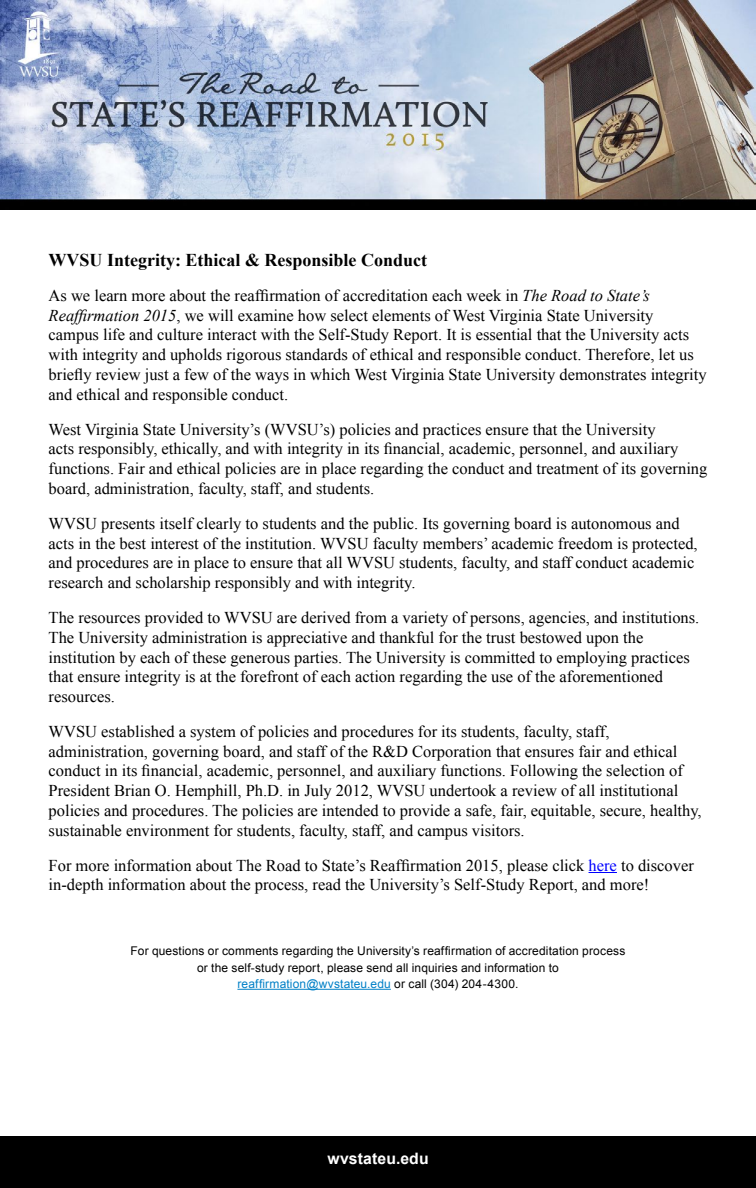
<style>
.page{position:relative;width:756px;height:1188px;background:#fff}
.page>*{position:absolute;margin:0;border:0;box-sizing:border-box;transform-origin:0 0}
.t1{font:700 18px "Times New Roman";color:#000}
.t2{font:16.5px/19.8px "Times New Roman";color:#000}
.t3{font:700 15.75px "Arial";letter-spacing:.005em;color:#fff}
.t4{font:12px/16.5px "Arial";letter-spacing:.01em;color:#000;text-align:center}
.s1{font-style:italic}
.s2{color:#00f}
.s3{color:#0080c7}
</style>
<div class="page">
<img style="left:0;top:0;width:756px;height:210px">
<svg style="left:589px;top:872px;width:28px;height:1px"></svg>
<hr style="left:237px;top:989px;width:154px;height:1px;background:#0080c7">
<div style="left:1px;top:1136px;width:755px;height:52px;background:#000"></div>
<p class="t1" style="left:49px;top:247px;width:380px">WVSU Integrity: Ethical &amp; Responsible Conduct</p>
<p class="t2" style="left:49px;top:285px;width:660px">As we learn more about the reaffirmation of accreditation each week in <span class="s1">The Road to State’s Reaffirmation 2015</span>, we will examine how select elements of West Virginia State University campus life and culture interact with the Self-Study Report. It is essential that the University acts with integrity and upholds rigorous standards of ethical and responsible conduct. Therefore, let us briefly review just a few of the ways in which West Virginia State University demonstrates integrity and ethical and responsible conduct.</p>
<p class="t2" style="left:49px;top:419px;width:660px">West Virginia State University’s (WVSU’s) policies and practices ensure that the University<br>acts responsibly, ethically, and with integrity in its financial, academic, personnel, and auxiliary functions. Fair and ethical policies are in place regarding the conduct and treatment of its governing board, administration, faculty, staff, and students.</p>
<p class="t2" style="left:49px;top:513px;width:651px">WVSU presents itself clearly to students and the public. Its governing board is autonomous and acts in the best interest of the institution. WVSU faculty members’ academic freedom is protected, and procedures are in place to ensure that all WVSU students, faculty, and staff conduct academic research and scholarship responsibly and with integrity.</p>
<p class="t2" style="left:49px;top:607px;width:652px">The resources provided to WVSU are derived from a variety of persons, agencies, and institutions.<br>The University administration is appreciative and thankful for the trust bestowed upon the institution by each of these generous parties. The University is committed to employing practices that ensure integrity is at the forefront of each action regarding the use of the aforementioned resources.</p>
<p class="t2" style="left:49px;top:721px;width:655px">WVSU established a system of policies and procedures for its students, faculty, staff, administration, governing board, and staff of the R&amp;D Corporation that ensures fair and ethical conduct in its financial, academic, personnel, and auxiliary functions. Following the selection of President Brian O. Hemphill, Ph.D. in July 2012, WVSU undertook a review of all institutional policies and procedures. The policies are intended to provide a safe, fair, equitable, secure, healthy, sustainable environment for students, faculty, staff, and campus visitors.</p>
<p class="t2" style="left:49px;top:855px;width:647px">For more information about The Road to State’s Reaffirmation 2015, please click <span class="s2">here</span> to discover in-depth information about the process, read the University’s Self-Study Report, and more!</p>
<p class="t4" style="left:131px;top:943px;width:496px">For questions or comments regarding the University’s reaffirmation of accreditation process or the self-study report, please send all inquiries and information to <span class="s3">reaffirmation@wvstateu.edu</span> or call (304) 204-4300.</p>
<p class="t3" style="left:327px;top:1148px;width:103px">wvstateu.edu</p>
</div>
